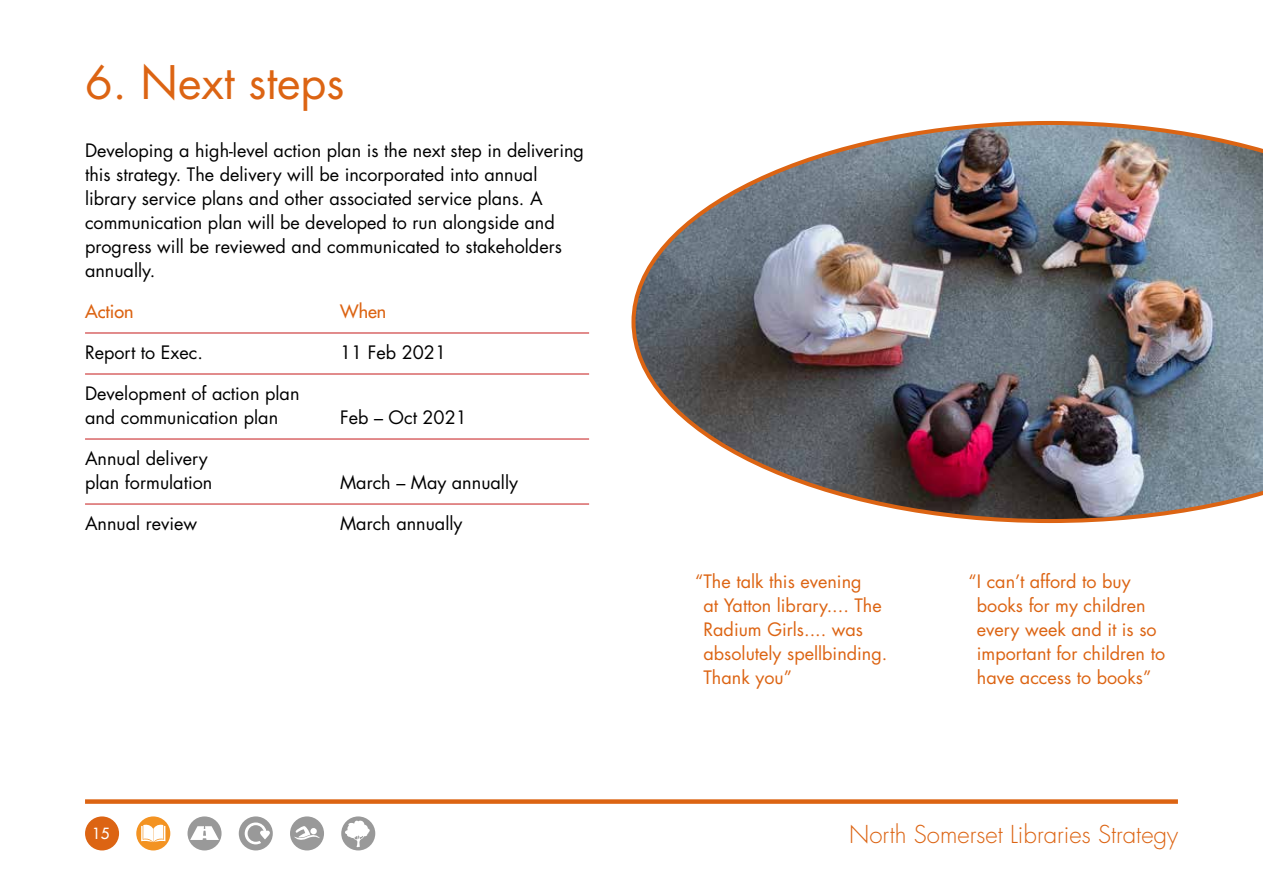
<style>
.page{position:relative;width:1263px;height:893px;background:#fff}
.page>*{position:absolute;margin:0;border:0;box-sizing:border-box;transform-origin:0 0}
.Heading_1__H1{font:45px "Futura LT";color:#dc6413}
.t1{font:300 24px "Futura LT";color:#dc6413}
.Text__P{font:18px/24px "Futura LT";color:#000}
.Quote__P{font:18px/24px "Futura LT";color:#dc6413}
.Text__P-2{font:18px "Futura LT";color:#dc6413}
.t2{font:15px "Futura LT";color:#fff}
</style>
<div class="page">
<div style="left:85px;top:799px;width:1093px;height:5px;background:#dc6413"></div>
<div style="left:136px;top:816px;width:34px;height:34px;background:#f39322;border-radius:50%"></div>
<svg style="left:141px;top:824px;width:24px;height:18px"></svg>
<div style="left:188px;top:816px;width:34px;height:34px;background:#999;border-radius:50%"></div>
<svg style="left:190px;top:826px;width:29px;height:14px"></svg>
<div style="left:239px;top:816px;width:34px;height:34px;background:#999;border-radius:50%"></div>
<svg style="left:245px;top:822px;width:25px;height:22px"></svg>
<div style="left:290px;top:816px;width:34px;height:34px;background:#999;border-radius:50%"></div>
<svg style="left:294px;top:826px;width:26px;height:14px"></svg>
<div style="left:341px;top:816px;width:34px;height:34px;background:#999;border-radius:50%"></div>
<svg style="left:345px;top:821px;width:25px;height:26px"></svg>
<div style="left:85px;top:816px;width:34px;height:34px;background:#dc6413;border-radius:50%"></div>
<img style="left:631px;top:121px;width:632px;height:402px">
<hr style="left:85px;top:333px;width:504px;height:1px;background:#c51a1b">
<hr style="left:85px;top:374px;width:504px;height:1px;background:#c51a1b">
<hr style="left:85px;top:439px;width:504px;height:1px;background:#c51a1b">
<hr style="left:85px;top:504px;width:504px;height:1px;background:#c51a1b">
<h1 class="Heading_1__H1" style="left:85px;top:53px;width:261px">6. Next steps</h1>
<p class="Text__P" style="left:85px;top:138px;width:500px">Developing a high-level action plan is the next step in delivering this strategy. The delivery will be incorporated into annual library service plans and other associated service plans. A communication plan will be developed to run alongside and progress will be reviewed and communicated to stakeholders annually.</p>
<p class="Text__P-2" style="left:85px;top:299px;width:50px">Action</p>
<p class="Text__P-2" style="left:340px;top:299px;width:48px">When</p>
<p class="Text__P" style="left:85px;top:340px;width:119px">Report to Exec.</p>
<p class="Text__P" style="left:340px;top:340px;width:107px">11 Feb 2021</p>
<p class="Text__P" style="left:85px;top:381px;width:216px">Development of action plan and communication plan</p>
<p class="Text__P" style="left:340px;top:405px;width:128px">Feb – Oct 2021</p>
<p class="Text__P" style="left:85px;top:446px;width:129px">Annual delivery plan formulation</p>
<p class="Text__P" style="left:340px;top:470px;width:179px">March – May annually</p>
<p class="Text__P" style="left:85px;top:511px;width:114px">Annual review</p>
<p class="Text__P" style="left:340px;top:511px;width:124px">March annually</p>
<p class="Quote__P" style="left:703px;top:570px;width:185px;text-indent:-8px">“The talk this evening<br>at Yatton library.... The<br>Radium Girls.... was absolutely spellbinding.<br>Thank you”</p>
<p class="Quote__P" style="left:977px;top:570px;width:190px;text-indent:-8px">“I can’t afford to buy books for my children every week and it is so important for children to have access to books”</p>
<p class="t2" style="left:92px;top:824px;width:19px">15</p>
<h2 class="t1" style="left:849px;top:820px;width:330px">North Somerset Libraries Strategy</h2>
</div>
